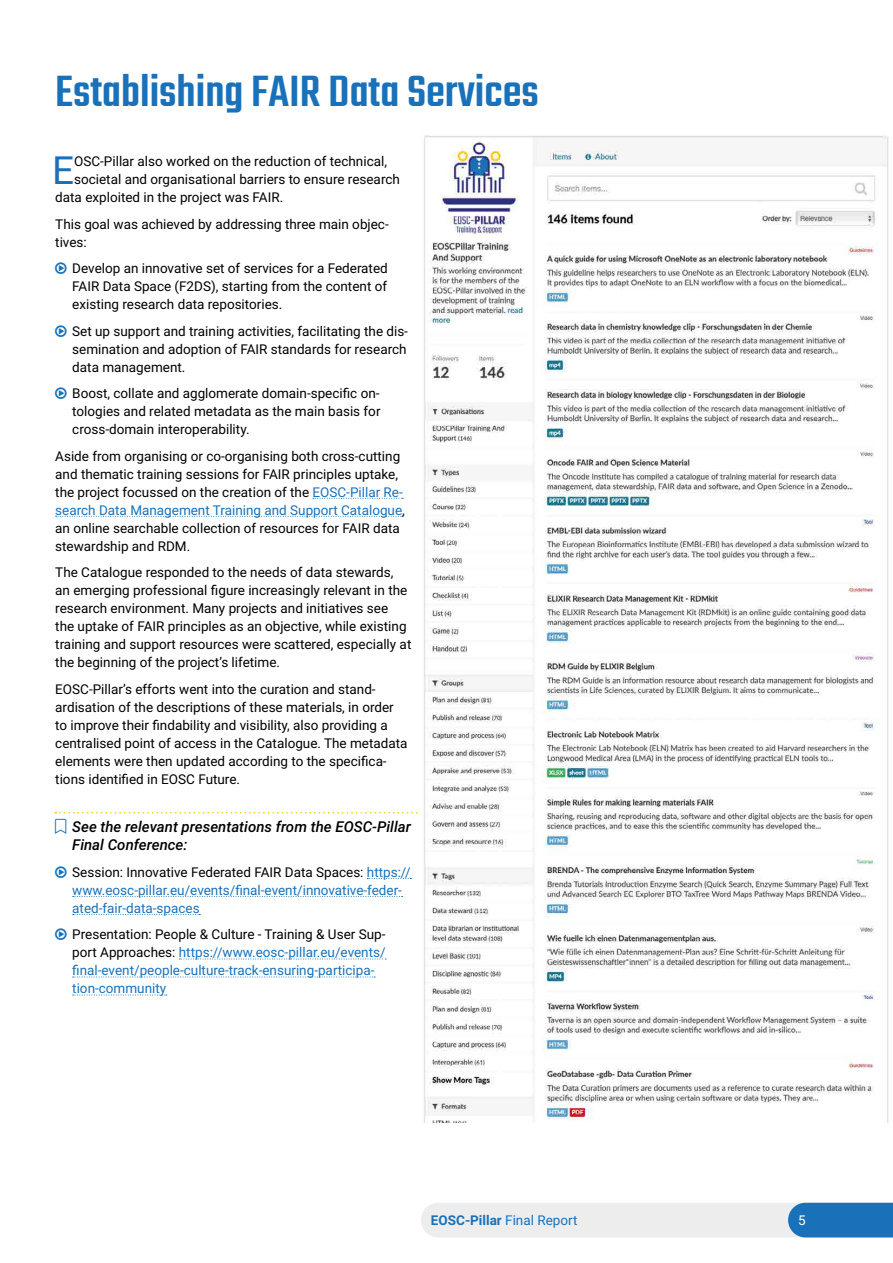
<style>
.page{position:relative;width:893px;height:1263px;background:#fff}
.page>*{position:absolute;margin:0;border:0;box-sizing:border-box;transform-origin:0 0}
.t1{font:500 48px "Teko";color:#1971b9}
.t2{font:38.85px "Roboto";color:#1971b9}
.t3{font:italic 500 15px/18px "Roboto";color:#000}
.t4{font:13.5px/18px "Roboto";color:#000}
.t5{font:13.5px/18px "Roboto";color:#1971b9}
.t6{font:700 13.5px "Roboto";color:#1971b9}
.t7{font:13.5px "Roboto";color:#fff}
.s1{color:#1971b9}
.s2{color:#000}
.s3{font-weight:400}
</style>
<div class="page">
<svg style="left:421px;top:1203px;width:472px;height:34px;background:#c0d2e2"></svg>
<svg style="left:313px;top:498px;width:90px;height:1px"></svg>
<svg style="left:56px;top:516px;width:347px;height:1px"></svg>
<svg style="left:55px;top:812px;width:363px;height:1px"></svg>
<svg style="left:367px;top:878px;width:44px;height:1px"></svg>
<svg style="left:73px;top:896px;width:330px;height:1px"></svg>
<svg style="left:73px;top:914px;width:127px;height:1px"></svg>
<svg style="left:179px;top:959px;width:207px;height:1px"></svg>
<svg style="left:73px;top:977px;width:302px;height:1px"></svg>
<svg style="left:73px;top:995px;width:94px;height:1px"></svg>
<img style="left:424px;top:135px;width:465px;height:988px">
<h1 class="t1" style="left:55px;top:63px;width:485px">Establishing FAIR Data Services</h1>
<h2 class="t2" style="left:52px;top:143px;width:24px">E</h2>
<p class="t4" style="left:74px;top:152px;width:314px">OSC-Pillar also worked on the reduction of technical,</p>
<p class="t4" style="left:74px;top:170px;width:327px">societal and organisational barriers to ensure research</p>
<p class="t4" style="left:55px;top:188px;width:230px">data exploited in the project was FAIR.</p>
<p class="t4" style="left:55px;top:214px;width:335px">This goal was achieved by addressing three main objec&shy;tives:</p>
<p class="t4" style="left:72px;top:259px;width:317px;text-align:justify">Develop an innovative set of services for a Federated FAIR Data Space (F2DS), starting from the content of existing research data repositories.</p>
<p class="t4" style="left:72px;top:321px;width:337px;text-align:justify">Set up support and training activities, facilitating the dis&shy;semination and adoption of FAIR standards for research data management.</p>
<p class="t4" style="left:72px;top:384px;width:310px;text-align:justify">Boost, collate and agglomerate domain-specific on&shy;tologies and related metadata as the main basis for cross-domain interoperability.</p>
<p class="t4" style="left:55px;top:446px;width:351px">Aside from organising or co-organising both cross-cutting and thematic training sessions for FAIR principles uptake, the project focussed on the creation of the <span class="s1">EOSC-Pillar Re&shy;search Data Management Training and Support Catalogue</span>, an online searchable collection of resources for FAIR data stewardship and RDM.</p>
<p class="t4" style="left:55px;top:563px;width:358px">The Catalogue responded to the needs of data stewards, an emerging professional figure increasingly relevant in the research environment. Many projects and initiatives see<br>the uptake of FAIR principles as an objective, while existing training and support resources were scattered, especially at the beginning of the project’s lifetime.</p>
<p class="t4" style="left:55px;top:679px;width:354px">EOSC-Pillar’s efforts went into the curation and stand&shy;ardisation of the descriptions of these materials, in order to improve their findability and visibility, also providing a centralised point of access in the Catalogue. The metadata elements were then updated according to the specifica&shy;tions identified in EOSC Future.</p>
<p class="t3" style="left:72px;top:817px;width:340px">See the relevant presentations from the EOSC-Pillar<br>Final Conference:</p>
<p class="t5" style="left:72px;top:863px;width:340px"><span class="s2">Session: Innovative Federated FAIR Data Spaces:</span> https:// www.eosc-pillar.eu/events/final-event/innovative-feder&shy;ated-fair-data-spaces</p>
<p class="t5" style="left:72px;top:925px;width:315px"><span class="s2">Presentation: People &amp; Culture - Training &amp; User Sup&shy;port Approaches:</span> https://www.eosc-pillar.eu/events/ final-event/people-culture-track-ensuring-participa&shy;tion-community</p>
<p class="t6" style="left:431px;top:1211px;width:148px">EOSC-Pillar <span class="s3">Final Report</span></p>
<p class="t7" style="left:798px;top:1211px;width:9px">5</p>
</div>
